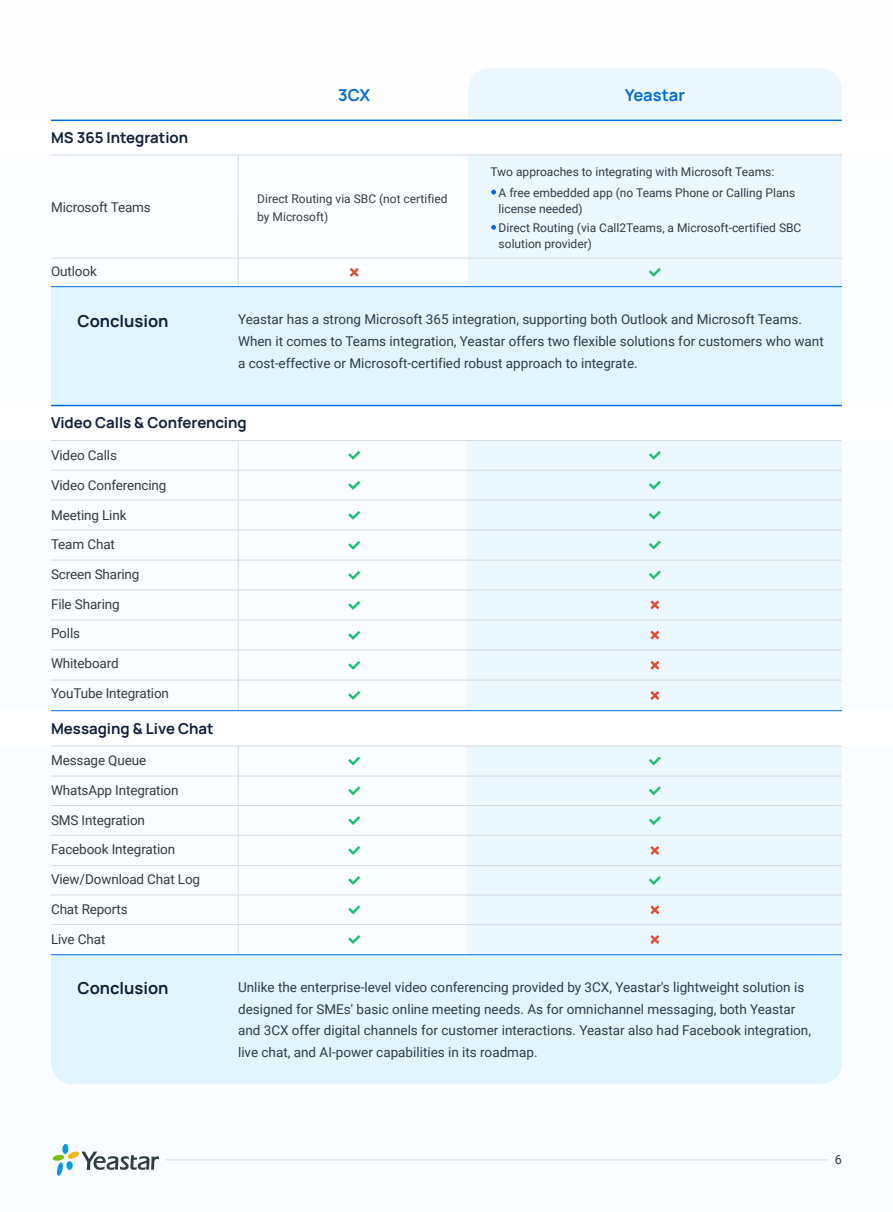
<style>
.page{position:relative;width:893px;height:1212px;background:#f5fcff}
.page>*{position:absolute;margin:0;border:0;box-sizing:border-box;transform-origin:0 0}
.正文标题{font:700 16.5px "Manrope";color:#101f3a}
.正文标题-2{font:700 16.5px "Manrope";color:#006ee1}
.正文标题-3{font:700 15px "Manrope";color:#101f3a}
.正文{font:13.5px/21.8px "Roboto";color:#303c42}
.t1{font:12.75px "Roboto";color:#303c42}
.小字{font:12px/18px "Roboto";color:#303c42}
</style>
<div class="page">
<svg style="left:52px;top:1144px;width:107px;height:32px"></svg>
<hr style="left:166px;top:1159px;width:662px;height:1px;background:#d5dae5">
<div style="left:51px;top:287px;width:791px;height:118px;background:#e0f5ff"></div>
<div style="left:51px;top:955px;width:791px;height:129px;background:#e0f5ff"></div>
<div style="left:468px;top:450px;width:374px;height:493px;background:#ebf8ff"></div>
<div style="left:0;top:711px;width:893px;height:35px;background:#fff"></div>
<div style="left:468px;top:119px;width:374px;height:154px;background:#ebf8ff"></div>
<div style="left:0;top:406px;width:893px;height:34px;background:#fff"></div>
<hr style="left:238px;top:440px;width:1px;height:271px;background:#d5dae5">
<hr style="left:238px;top:746px;width:1px;height:208px;background:#d5dae5">
<hr style="left:51px;top:405px;width:791px;height:1px;background:#006ee1">
<hr style="left:51px;top:776px;width:791px;height:1px;background:#d5dae5">
<hr style="left:51px;top:865px;width:791px;height:1px;background:#d5dae5">
<hr style="left:51px;top:835px;width:791px;height:1px;background:#d5dae5">
<hr style="left:51px;top:895px;width:791px;height:1px;background:#d5dae5">
<hr style="left:51px;top:924px;width:791px;height:1px;background:#d5dae5">
<hr style="left:51px;top:746px;width:791px;height:1px;background:#d5dae5">
<hr style="left:51px;top:805px;width:791px;height:1px;background:#d5dae5">
<svg style="left:348px;top:451px;width:12px;height:9px"></svg>
<svg style="left:348px;top:481px;width:12px;height:9px"></svg>
<svg style="left:348px;top:511px;width:12px;height:9px"></svg>
<svg style="left:348px;top:541px;width:12px;height:9px"></svg>
<svg style="left:348px;top:571px;width:12px;height:9px"></svg>
<svg style="left:348px;top:601px;width:12px;height:9px"></svg>
<svg style="left:348px;top:631px;width:12px;height:9px"></svg>
<svg style="left:348px;top:661px;width:12px;height:9px"></svg>
<svg style="left:348px;top:691px;width:12px;height:9px"></svg>
<svg style="left:348px;top:756px;width:12px;height:9px"></svg>
<svg style="left:348px;top:786px;width:12px;height:9px"></svg>
<svg style="left:348px;top:816px;width:12px;height:9px"></svg>
<svg style="left:348px;top:876px;width:12px;height:9px"></svg>
<svg style="left:348px;top:846px;width:12px;height:9px"></svg>
<svg style="left:348px;top:905px;width:12px;height:9px"></svg>
<svg style="left:348px;top:935px;width:12px;height:9px"></svg>
<svg style="left:649px;top:451px;width:12px;height:9px"></svg>
<svg style="left:649px;top:481px;width:12px;height:9px"></svg>
<svg style="left:649px;top:511px;width:12px;height:9px"></svg>
<svg style="left:649px;top:540px;width:12px;height:9px"></svg>
<svg style="left:649px;top:570px;width:12px;height:9px"></svg>
<svg style="left:650px;top:600px;width:9px;height:9px"></svg>
<svg style="left:650px;top:630px;width:9px;height:9px"></svg>
<svg style="left:650px;top:661px;width:9px;height:9px"></svg>
<svg style="left:650px;top:691px;width:9px;height:9px"></svg>
<hr style="left:51px;top:954px;width:791px;height:1px;background:#006ee1">
<hr style="left:51px;top:470px;width:791px;height:1px;background:#d5dae5">
<hr style="left:51px;top:440px;width:791px;height:1px;background:#d5dae5">
<hr style="left:51px;top:500px;width:791px;height:1px;background:#d5dae5">
<hr style="left:51px;top:530px;width:791px;height:1px;background:#d5dae5">
<hr style="left:51px;top:560px;width:791px;height:1px;background:#d5dae5">
<hr style="left:51px;top:650px;width:791px;height:1px;background:#d5dae5">
<hr style="left:51px;top:620px;width:791px;height:1px;background:#d5dae5">
<hr style="left:51px;top:680px;width:791px;height:1px;background:#d5dae5">
<hr style="left:51px;top:590px;width:791px;height:1px;background:#d5dae5">
<div style="left:0;top:120px;width:893px;height:35px;background:#fff"></div>
<hr style="left:238px;top:155px;width:1px;height:132px;background:#d5dae5">
<hr style="left:51px;top:120px;width:791px;height:1px;background:#006ee1">
<hr style="left:51px;top:258px;width:791px;height:1px;background:#d5dae5">
<hr style="left:51px;top:155px;width:791px;height:1px;background:#d5dae5">
<svg style="left:649px;top:268px;width:12px;height:9px"></svg>
<svg style="left:350px;top:268px;width:9px;height:9px"></svg>
<hr style="left:51px;top:286px;width:791px;height:1px;background:#006ee1">
<svg style="left:491px;top:190px;width:5px;height:4px"></svg>
<svg style="left:491px;top:225px;width:5px;height:5px"></svg>
<hr style="left:51px;top:710px;width:791px;height:1px;background:#006ee1">
<svg style="left:650px;top:846px;width:9px;height:9px"></svg>
<svg style="left:650px;top:905px;width:9px;height:9px"></svg>
<svg style="left:650px;top:935px;width:9px;height:9px"></svg>
<svg style="left:649px;top:756px;width:12px;height:9px"></svg>
<svg style="left:649px;top:786px;width:12px;height:9px"></svg>
<svg style="left:649px;top:816px;width:12px;height:9px"></svg>
<svg style="left:649px;top:876px;width:12px;height:9px"></svg>
<p class="正文标题-3" style="left:51px;top:127px;width:139px">MS 365 Integration</p>
<p class="正文" style="left:51px;top:196px;width:101px">Microsoft Teams</p>
<p class="正文" style="left:51px;top:260px;width:47px">Outlook</p>
<p class="正文标题" style="left:78px;top:309px;width:93px">Conclusion</p>
<p class="正文标题-2" style="left:338px;top:83px;width:34px">3CX</p>
<p class="小字" style="left:257px;top:190px;width:192px">Direct Routing via SBC (not certified by Microsoft)</p>
<p class="正文标题-2" style="left:625px;top:83px;width:62px">Yeastar</p>
<p class="小字" style="left:499px;top:161px;width:298px;line-height:20.5px;text-indent:-8px">Two approaches to integrating with Microsoft Teams:<br>A free embedded app (no Teams Phone or Calling Plans</p>
<p class="小字" style="left:499px;top:200px;width:304px">license needed)<br>Direct Routing (via Call2Teams, a Microsoft-certified SBC</p>
<p class="小字" style="left:499px;top:235px;width:95px">solution provider)</p>
<p class="正文" style="left:238px;top:308px;width:587px">Yeastar has a strong Microsoft 365 integration, supporting both Outlook and Microsoft Teams.<br>When it comes to Teams integration, Yeastar offers two flexible solutions for customers who want a cost-effective or Microsoft-certified robust approach to integrate.</p>
<p class="正文标题-3" style="left:51px;top:412px;width:197px">Video Calls &amp; Conferencing</p>
<p class="正文" style="left:51px;top:444px;width:67px">Video Calls</p>
<p class="正文" style="left:51px;top:474px;width:117px">Video Conferencing</p>
<p class="正文" style="left:51px;top:503px;width:77px">Meeting Link</p>
<p class="正文" style="left:51px;top:533px;width:65px">Team Chat</p>
<p class="正文" style="left:51px;top:563px;width:90px">Screen Sharing</p>
<p class="正文" style="left:51px;top:592px;width:70px">File Sharing</p>
<p class="正文" style="left:51px;top:622px;width:31px">Polls</p>
<p class="正文" style="left:51px;top:652px;width:69px">Whiteboard</p>
<p class="正文" style="left:51px;top:682px;width:120px">YouTube Integration</p>
<p class="正文标题-3" style="left:51px;top:718px;width:164px">Messaging &amp; Live Chat</p>
<p class="正文" style="left:51px;top:749px;width:97px">Message Queue</p>
<p class="正文" style="left:51px;top:779px;width:129px">WhatsApp Integration</p>
<p class="正文" style="left:51px;top:808px;width:96px">SMS Integration</p>
<p class="正文" style="left:51px;top:838px;width:126px">Facebook Integration</p>
<p class="正文" style="left:51px;top:868px;width:151px">View/Download Chat Log</p>
<p class="正文" style="left:51px;top:897px;width:78px">Chat Reports</p>
<p class="正文" style="left:51px;top:927px;width:56px">Live Chat</p>
<p class="正文标题" style="left:78px;top:977px;width:93px">Conclusion</p>
<p class="正文" style="left:238px;top:975px;width:574px">Unlike the enterprise-level video conferencing provided by 3CX, Yeastar's lightweight solution is designed for SMEs' basic online meeting needs. As for omnichannel messaging, both Yeastar and 3CX offer digital channels for customer interactions. Yeastar also had Facebook integration, live chat, and AI-power capabilities in its roadmap.</p>
<p class="t1" style="left:835px;top:1151px;width:9px">6</p>
</div>
